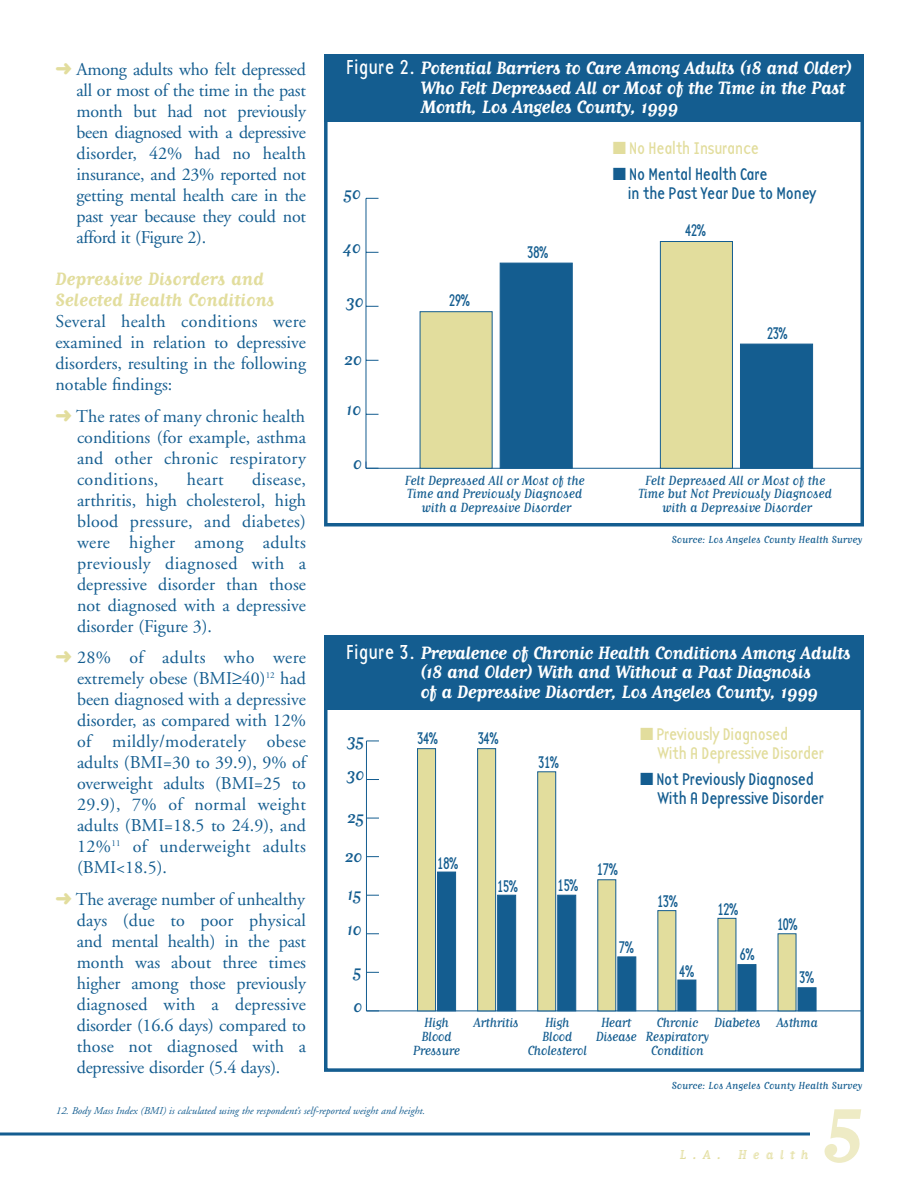
<style>
.page{position:relative;width:918px;height:1188px;background:#fff}
.page>*{position:absolute;margin:0;border:0;box-sizing:border-box;transform-origin:0 0}
.t1{font:700 90px "Matrix Script";color:#eeebc5}
.t2{font:700 21px/19.5px "Matrix Script";letter-spacing:-.02em;color:#fff}
.t3{font:700 21px/21px "Matrix Script";color:#e2dd9d}
.t4{font:20.4px "Matrix Script";letter-spacing:-.05em;color:#145d90}
.t5{font:18px/21px "Adobe Garamond";color:#145d90;text-align:justify}
.t6{font:17.55px/18.6px "Base Twelve Sans";letter-spacing:-.05em;color:#145d90}
.t7{font:17.55px/18.6px "Base Twelve Sans";letter-spacing:-.05em;color:#e2dd9d}
.t8{font:17.55px "Base Twelve Sans";letter-spacing:-.05em;color:#145d90;scale:.84 1}
.t9{font:15.6px/13.6px "Matrix Script";letter-spacing:-.01em;color:#145d90;text-align:center}
.t10{font:15px "Matrix Inline Script";letter-spacing:.425em;color:#e2dd9d}
.t11{font:12px "Matrix Script";color:#145d90}
.t12{font:italic 10.5px "Adobe Garamond";color:#145d90}
.s1{font-family:"Base Twelve Sans";font-weight:400}
.s2{color:#e2dd9d}
</style>
<div class="page">
<svg style="left:0;top:1132px;width:810px;height:4px;background:#4e85ab"></svg>
<hr style="left:366px;top:468px;width:496px;height:1px;background:#145d90">
<hr style="left:366px;top:198px;width:1px;height:270px;background:#145d90">
<svg style="left:366px;top:462px;width:13px;height:7px"></svg>
<svg style="left:367px;top:414px;width:12px;height:1px"></svg>
<svg style="left:367px;top:360px;width:12px;height:1px"></svg>
<svg style="left:367px;top:306px;width:12px;height:1px"></svg>
<svg style="left:367px;top:252px;width:12px;height:1px"></svg>
<svg style="left:367px;top:198px;width:12px;height:1px"></svg>
<div style="left:740px;top:344px;width:73px;height:125px;background:#145d90"></div>
<div style="left:660px;top:241px;width:73px;height:228px;background:#e2dd9d;border:1px solid #145d90"></div>
<div style="left:500px;top:263px;width:73px;height:206px;background:#145d90;border:1px solid #145d90"></div>
<div style="left:420px;top:311px;width:73px;height:158px;background:#e2dd9d;border:1px solid #145d90"></div>
<div style="left:324px;top:96px;width:540px;height:430px;border:3px solid #145d90"></div>
<div style="left:324px;top:54px;width:540px;height:68px;background:#145d90"></div>
<hr style="left:366px;top:1010px;width:496px;height:1px;background:#145d90">
<hr style="left:366px;top:741px;width:1px;height:270px;background:#145d90">
<svg style="left:367px;top:1010px;width:12px;height:1px"></svg>
<svg style="left:367px;top:972px;width:12px;height:1px"></svg>
<svg style="left:367px;top:933px;width:12px;height:1px"></svg>
<svg style="left:367px;top:895px;width:12px;height:1px"></svg>
<svg style="left:367px;top:856px;width:12px;height:1px"></svg>
<svg style="left:367px;top:818px;width:12px;height:1px"></svg>
<svg style="left:367px;top:779px;width:12px;height:1px"></svg>
<svg style="left:366px;top:740px;width:13px;height:1px"></svg>
<div style="left:798px;top:987px;width:19px;height:24px;background:#145d90;border:1px solid #145d90"></div>
<div style="left:778px;top:933px;width:19px;height:78px;background:#e2dd9d"></div>
<div style="left:737px;top:964px;width:19px;height:47px;background:#145d90;border:1px solid #145d90"></div>
<div style="left:717px;top:918px;width:19px;height:93px;background:#e2dd9d"></div>
<div style="left:677px;top:980px;width:19px;height:31px;background:#145d90;border:1px solid #145d90"></div>
<div style="left:657px;top:910px;width:19px;height:101px;background:#e2dd9d"></div>
<div style="left:617px;top:956px;width:19px;height:55px;background:#145d90;border:1px solid #145d90"></div>
<div style="left:597px;top:879px;width:19px;height:132px;background:#e2dd9d"></div>
<div style="left:557px;top:895px;width:19px;height:116px;background:#145d90;border:1px solid #145d90"></div>
<div style="left:537px;top:771px;width:19px;height:240px;background:#e2dd9d;border:1px solid #145d90"></div>
<div style="left:497px;top:895px;width:19px;height:116px;background:#145d90;border:1px solid #145d90"></div>
<div style="left:477px;top:748px;width:19px;height:263px;background:#e2dd9d;border:1px solid #145d90"></div>
<div style="left:437px;top:872px;width:19px;height:139px;background:#145d90"></div>
<div style="left:417px;top:748px;width:19px;height:263px;background:#e2dd9d;border:1px solid #145d90"></div>
<div style="left:324px;top:664px;width:540px;height:408px;border:3px solid #145d90"></div>
<div style="left:324px;top:635px;width:540px;height:75px;background:#145d90"></div>
<p class="t2" style="left:420px;top:57px;width:433px;text-indent:-75px"><span class="s1">Figure 2.</span> Potential Barriers to Care Among Adults (18 and Older)<br>Who Felt Depressed All or Most of the Time in the Past<br>Month, Los Angeles County, 1999</p>
<p class="t5" style="left:76px;top:60px;width:231px;text-indent:-21px"><span class="s2">➜</span> Among adults who felt depressed all or most of the time in the past month but had not previously been diagnosed with a depressive disorder, 42% had no health insurance, and 23% reported not getting mental health care in the past year because they could not afford it (Figure 2).</p>
<p class="t3" style="left:56px;top:267px;width:221px">Depressive Disorders and<br>Selected Health Conditions</p>
<p class="t5" style="left:56px;top:312px;width:252px">Several health conditions were examined in relation to depressive disorders, resulting in the following notable findings:</p>
<p class="t5" style="left:77px;top:407px;width:230px;text-indent:-22px"><span class="s2">➜</span> The rates of many chronic health conditions (for example, asthma and other chronic respiratory conditions,</p>
<p class="t7" style="left:613px;top:140px;width:148px">■ No Health Insurance</p>
<p class="t6" style="left:628px;top:167px;width:190px;text-indent:-15px">■ No Mental Health Care<br>in the Past Year Due to Money</p>
<p class="t4" style="left:343px;top:180px;width:20px">50</p>
<p class="t8" style="left:685px;top:224px;width:27px">42%</p>
<p class="t4" style="left:343px;top:234px;width:20px">40</p>
<p class="t8" style="left:527px;top:246px;width:27px">38%</p>
<p class="t8" style="left:449px;top:294px;width:27px">29%</p>
<p class="t4" style="left:346px;top:288px;width:20px">30</p>
<p class="t8" style="left:766px;top:326px;width:27px">23%</p>
<p class="t4" style="left:344px;top:346px;width:20px">20</p>
<p class="t4" style="left:346px;top:396px;width:17px">10</p>
<p class="t4" style="left:352px;top:450px;width:11px">0</p>
<p class="t5" style="left:77px;top:470px;width:230px;text-indent:175px">disease, arthritis, high cholesterol, high blood pressure, and diabetes) were higher among adults previously diagnosed with a depressive disorder than those not diagnosed with a depressive disorder (Figure 3).</p>
<p class="t5" style="left:77px;top:648px;width:230px;text-indent:-22px"><span class="s2">➜</span> 28% of adults who were extremely obese (BMI≥40)<sup>12</sup> had been diagnosed with a depressive disorder, as compared with 12% of mildly/moderately obese adults (BMI=30 to 39.9), 9% of overweight adults (BMI=25 to 29.9), 7% of normal weight adults (BMI=18.5 to 24.9), and 12%<sup>11</sup> of underweight adults (BMI&lt;18.5).</p>
<p class="t5" style="left:77px;top:890px;width:231px;text-indent:-21px"><span class="s2">➜</span> The average number of unhealthy days (due to poor physical and mental health) in the past month was about three times higher among those previously diagnosed with a depressive disorder (16.6 days) compared to those not diagnosed with a depressive disorder (5.4 days).</p>
<p class="t12" style="left:56px;top:1107px;width:371px">12. Body Mass Index (BMI) is calculated using the respondent’s self-reported weight and height.</p>
<p class="t5" style="left:187px;top:470px;width:38px">heart</p>
<p class="t9" style="left:405px;top:473px;width:182px">Felt Depressed All or Most of the<br>Time and Previously Diagnosed with a Depressive Disorder</p>
<p class="t9" style="left:638px;top:473px;width:195px">Felt Depressed All or Most of the<br>Time but Not Previously Diagnosed with a Depressive Disorder</p>
<p class="t11" style="left:672px;top:532px;width:192px">Source: Los Angeles County Health Survey</p>
<p class="t2" style="left:420px;top:642px;width:432px;text-indent:-75px"><span class="s1">Figure 3.</span> Prevalence of Chronic Health Conditions Among Adults (18 and Older) With and Without a Past Diagnosis<br>of a Depressive Disorder, Los Angeles County, 1999</p>
<p class="t4" style="left:347px;top:727px;width:19px">35</p>
<p class="t7" style="left:658px;top:727px;width:168px;text-indent:-18px">■ Previously Diagnosed<br>With A Depressive Disorder</p>
<p class="t6" style="left:658px;top:772px;width:168px;text-indent:-18px">■ Not Previously Diagnosed<br>With A Depressive Disorder</p>
<p class="t8" style="left:417px;top:732px;width:27px">34%</p>
<p class="t8" style="left:477px;top:732px;width:27px">34%</p>
<p class="t8" style="left:538px;top:755px;width:27px">31%</p>
<p class="t4" style="left:346px;top:761px;width:20px">30</p>
<p class="t4" style="left:347px;top:804px;width:19px">25</p>
<p class="t4" style="left:344px;top:843px;width:20px">20</p>
<p class="t8" style="left:437px;top:857px;width:27px">18%</p>
<p class="t8" style="left:597px;top:862px;width:27px">17%</p>
<p class="t8" style="left:557px;top:879px;width:27px">15%</p>
<p class="t8" style="left:497px;top:879px;width:27px">15%</p>
<p class="t4" style="left:347px;top:881px;width:16px">15</p>
<p class="t8" style="left:657px;top:895px;width:27px">13%</p>
<p class="t8" style="left:717px;top:902px;width:27px">12%</p>
<p class="t8" style="left:777px;top:918px;width:27px">10%</p>
<p class="t4" style="left:347px;top:916px;width:17px">10</p>
<p class="t8" style="left:619px;top:941px;width:20px">7%</p>
<p class="t8" style="left:739px;top:948px;width:20px">6%</p>
<p class="t8" style="left:679px;top:964px;width:20px">4%</p>
<p class="t4" style="left:353px;top:958px;width:11px">5</p>
<p class="t8" style="left:799px;top:971px;width:20px">3%</p>
<p class="t4" style="left:353px;top:993px;width:11px">0</p>
<p class="t9" style="left:413px;top:1015px;width:49px">High<br>Blood<br>Pressure</p>
<p class="t9" style="left:714px;top:1015px;width:48px">Diabetes</p>
<p class="t9" style="left:646px;top:1015px;width:65px">Chronic<br>Respiratory<br>Condition</p>
<p class="t9" style="left:474px;top:1015px;width:47px">Arthritis</p>
<p class="t9" style="left:528px;top:1015px;width:61px">High<br>Blood<br>Cholesterol</p>
<p class="t9" style="left:601px;top:1015px;width:32px">Heart</p>
<p class="t9" style="left:776px;top:1015px;width:43px">Asthma</p>
<p class="t9" style="left:596px;top:1029px;width:43px">Disease</p>
<p class="t11" style="left:672px;top:1078px;width:192px">Source: Los Angeles County Health Survey</p>
<h1 class="t1" style="left:824px;top:1064px;width:42px">5</h1>
<p class="t10" style="left:680px;top:1145px;width:130px">L.A. Health</p>
</div>
